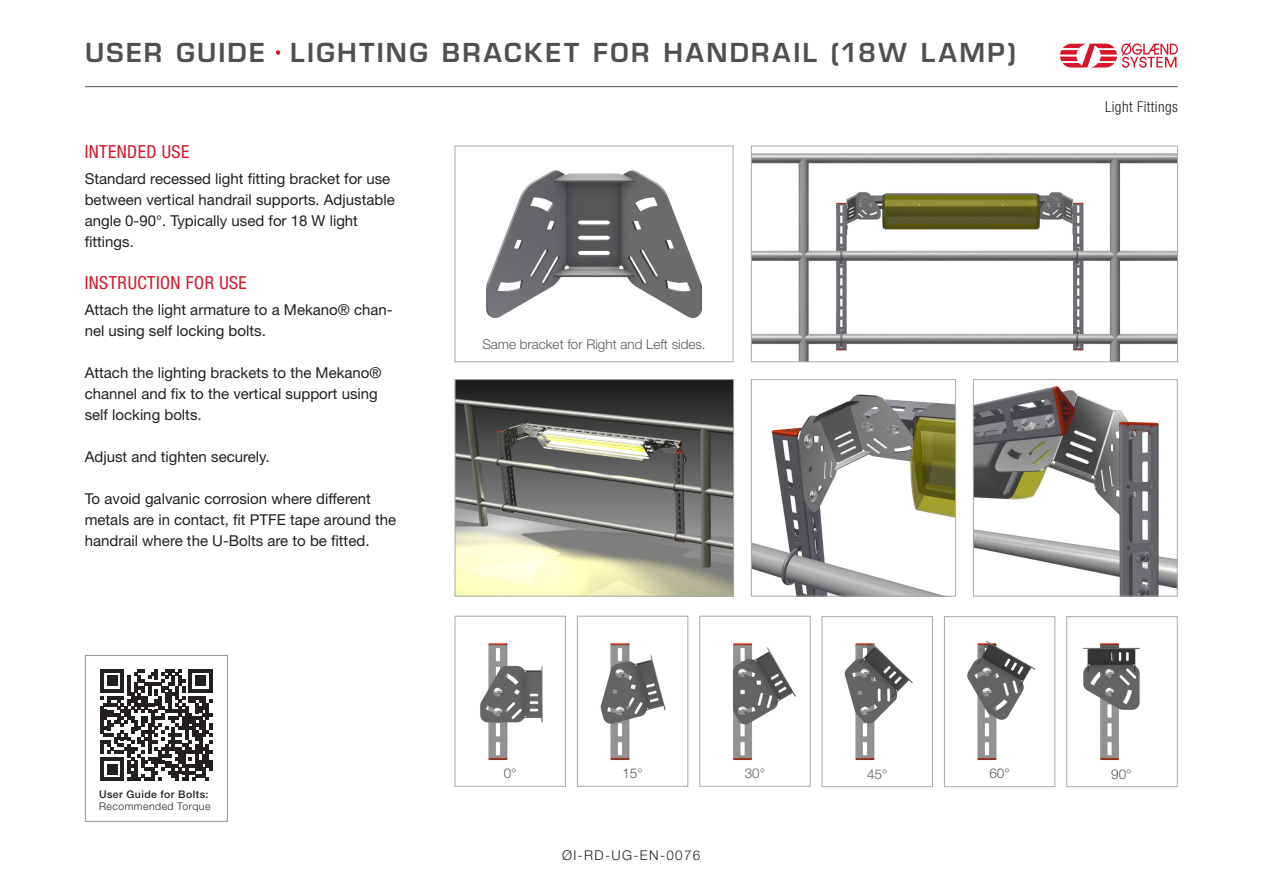
<style>
.page{position:relative;width:1263px;height:893px;background:#fff}
.page>*{position:absolute;margin:0;border:0;box-sizing:border-box;transform-origin:0 0}
.t1{font:600 25.5px "Eurostile LT Std";letter-spacing:.09em;color:#4e5051}
.t2{font:condensed 18px "Helvetica Neue LT Std";letter-spacing:.025em;color:#d71729}
.Brødtekst{font:15px/21px "Helvetica Neue LT Std";color:#231f20}
.t3{font:300 condensed 15px "Helvetica Neue LT Std";letter-spacing:.025em;color:#231f20}
.Bildetekst{font:300 13.5px "Helvetica Neue LT Std";color:#57585a}
.Nummer{font:300 13.5px "Helvetica Neue LT Std";letter-spacing:.1em;color:#231f20}
.t4{font:500 10.5px "Helvetica Neue LT Std";letter-spacing:.045em;color:#231f20}
.t5{font:300 10.5px "Helvetica Neue LT Std";letter-spacing:.045em;color:#231f20}
</style>
<div class="page">
<hr style="left:85px;top:86px;width:1092px;height:1px;background:#4e5051">
<svg style="left:1060px;top:42px;width:118px;height:26px"></svg>
<div style="left:274px;top:49px;width:8px;height:7px;background:#d71729;border-radius:50%"></div>
<div style="left:273px;top:47px;width:10px;height:11px;border:3px solid #fff;border-radius:50%"></div>
<div style="left:85px;top:655px;width:143px;height:167px;border:1px solid #939598"></div>
<svg style="left:100px;top:669px;width:112px;height:112px"></svg>
<img style="left:486px;top:171px;width:216px;height:147px">
<div style="left:455px;top:146px;width:278px;height:216px;border:1px solid #a7aaa9"></div>
<img style="left:457px;top:381px;width:275px;height:213px">
<div style="left:455px;top:379px;width:279px;height:217px;border:1px solid #a7aaa9"></div>
<img style="left:753px;top:153px;width:423px;height:207px">
<div style="left:751px;top:146px;width:427px;height:216px;border:1px solid #a7aaa9"></div>
<img style="left:753px;top:394px;width:201px;height:200px">
<div style="left:751px;top:379px;width:205px;height:217px;border:1px solid #a7aaa9"></div>
<img style="left:975px;top:386px;width:200px;height:208px">
<div style="left:973px;top:379px;width:204px;height:217px;border:1px solid #a7aaa9"></div>
<img style="left:480px;top:643px;width:63px;height:118px">
<div style="left:455px;top:616px;width:111px;height:171px;border:1px solid #a7aaa9"></div>
<img style="left:733px;top:643px;width:63px;height:118px">
<div style="left:699px;top:616px;width:111px;height:171px;border:1px solid #a7aaa9"></div>
<img style="left:600px;top:643px;width:66px;height:118px">
<div style="left:577px;top:616px;width:111px;height:171px;border:1px solid #a7aaa9"></div>
<img style="left:1083px;top:643px;width:57px;height:118px">
<div style="left:1066px;top:616px;width:111px;height:171px;border:1px solid #a7aaa9"></div>
<img style="left:967px;top:640px;width:69px;height:121px">
<div style="left:944px;top:616px;width:111px;height:171px;border:1px solid #a7aaa9"></div>
<img style="left:844px;top:643px;width:69px;height:118px">
<div style="left:822px;top:616px;width:111px;height:171px;border:1px solid #a7aaa9"></div>
<h1 class="t1" style="left:85px;top:36px;width:181px">USER GUIDE</h1>
<h2 class="t1" style="left:290px;top:36px;width:727px">LIGHTING BRACKET FOR HANDRAIL (18W LAMP)</h2>
<h3 class="t2" style="left:85px;top:142px;width:106px">INTENDED USE</h3>
<p class="Brødtekst" style="left:85px;top:168px;width:312px">Standard recessed light fitting bracket for use between vertical handrail supports. Adjustable angle 0-90°. Typically used for 18 W light fittings.</p>
<h3 class="t2" style="left:85px;top:273px;width:164px">INSTRUCTION FOR USE</h3>
<p class="Brødtekst" style="left:85px;top:299px;width:309px">Attach the light armature to a Mekano® chan&shy;nel using self locking bolts.</p>
<p class="Brødtekst" style="left:85px;top:362px;width:298px">Attach the lighting brackets to the Mekano® channel and fix to the vertical support using self locking bolts.</p>
<p class="Brødtekst" style="left:85px;top:446px;width:187px">Adjust and tighten securely.</p>
<p class="Brødtekst" style="left:85px;top:488px;width:313px">To avoid galvanic corrosion where different metals are in contact, fit PTFE tape around the handrail where the U-Bolts are to be fitted.</p>
<p class="Bildetekst" style="left:482px;top:336px;width:225px">Same bracket for Right and Left sides.</p>
<p class="t3" style="left:1105px;top:98px;width:74px">Light Fittings</p>
<p class="t4" style="left:99px;top:788px;width:111px">User Guide for Bolts:</p>
<p class="t5" style="left:99px;top:800px;width:113px">Recommended Torque</p>
<p class="Bildetekst" style="left:504px;top:765px;width:14px">0°</p>
<p class="Bildetekst" style="left:622px;top:765px;width:22px">15°</p>
<p class="Bildetekst" style="left:745px;top:765px;width:22px">30°</p>
<p class="Bildetekst" style="left:867px;top:765px;width:22px">45°</p>
<p class="Bildetekst" style="left:989px;top:765px;width:22px">60°</p>
<p class="Bildetekst" style="left:1111px;top:766px;width:22px">90°</p>
<p class="Nummer" style="left:562px;top:847px;width:140px">ØI-RD-UG-EN-0076</p>
</div>
